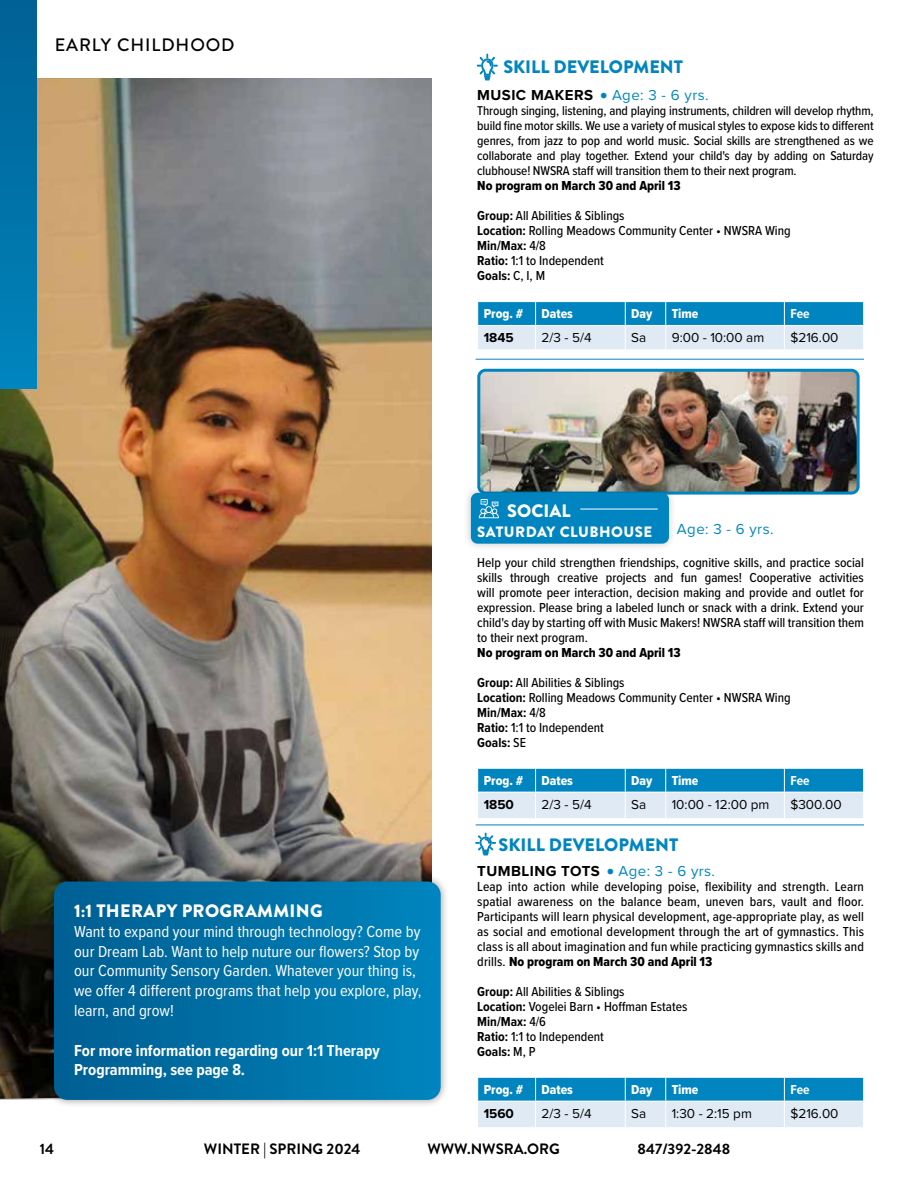
<style>
.page{position:relative;width:918px;height:1188px;background:#fff}
.page>*{position:absolute;margin:0;border:0;box-sizing:border-box;transform-origin:0 0}
.t1{font:900 18px "Brandon Grotesque";color:#0085c0}
.t2{font:900 18px "Brandon Grotesque";letter-spacing:.02em;color:#fff}
.t3{font:500 18px "Brandon Grotesque";letter-spacing:.05em;color:#000}
.t4{font:16.5px/19.8px "Proxima Nova Cond";color:#fff}
.t5{font:700 16.5px/19.8px "Proxima Nova Cond";color:#fff}
.t6{font:700 15px "Proxima Nova";letter-spacing:.03em;color:#000}
.t7{font:700 15px "Brandon Grotesque";color:#000}
.t8{font:900 15px "Brandon Grotesque";letter-spacing:.03em;color:#fff}
.t9{font:15px "Proxima Nova";letter-spacing:.03em;color:#0085c0}
.t10{font:500 13.5px/15px "Proxima Nova Cond";color:#000}
.t11{font:13.5px "Proxima Nova Cond Extrabld";color:#000}
.t12{font:13.5px "Proxima Nova";color:#000}
.t13{font:13.5px "Proxima Nova Cond Extrabld";color:#fff}
.t14{font:700 13.5px "Proxima Nova";color:#000}
.t15{font:700 13.5px "Proxima Nova Cond";color:#fff}
.t16{font:500 13.2px/15px "Proxima Nova Cond";letter-spacing:-.01em;color:#000;text-align:justify}
.s1{font-family:"Lato";font-weight:400;color:#0085c0}
.s2{font-weight:400;color:#0085c0}
.s3{font-weight:700}
.s4{font-family:"Proxima Nova Cond";font-weight:500}
</style>
<div class="page">
<img style="left:0;top:78px;width:432px;height:1021px">
<svg style="left:477px;top:302px;width:387px;height:47px;background:#75badb"></svg>
<svg style="left:477px;top:1077px;width:387px;height:50px;background:#7cbddd"></svg>
<hr style="left:476px;top:359px;width:388px;height:1px;background:#0085c0">
<svg style="left:476px;top:833px;width:20px;height:22px"></svg>
<img style="left:481px;top:373px;width:375px;height:118px">
<div style="left:477px;top:369px;width:383px;height:126px;border:3px solid #0085c0;border-radius:7px"></div>
<div style="left:463px;top:485px;width:214px;height:67px;background:#000;opacity:.21"></div>
<div style="left:471px;top:493px;width:198px;height:51px;background:#0085c0;border-radius:7px"></div>
<svg style="left:477px;top:768px;width:387px;height:50px;background:#7cbddd"></svg>
<svg style="left:479px;top:499px;width:20px;height:19px"></svg>
<hr style="left:580px;top:509px;width:78px;height:1px;background:#fff">
<svg style="left:477px;top:54px;width:20px;height:26px"></svg>
<hr style="left:476px;top:825px;width:388px;height:1px;background:#0085c0">
<div style="left:46px;top:873px;width:403px;height:235px;background:#000;opacity:.39"></div>
<svg style="left:54px;top:882px;width:387px;height:218px;background:#0071a7"></svg>
<div style="left:0;top:0;width:37px;height:388px;background:linear-gradient(to bottom,#006094,#0085bd)"></div>
<h1 class="t3" style="left:55px;top:32px;width:181px">EARLY CHILDHOOD</h1>
<h1 class="t1" style="left:503px;top:54px;width:181px">SKILL DEVELOPMENT</h1>
<p class="t6" style="left:477px;top:84px;width:233px">MUSIC MAKERS <span class="s1">•</span> <span class="s2">Age: 3 - 6 yrs.</span></p>
<p class="t16" style="left:477px;top:103px;width:398px">Through singing, listening, and playing instruments, children will develop rhythm, build fine motor skills. We use a variety of musical styles to expose kids to different genres, from jazz to pop and world music. Social skills are strengthened as we collaborate and play together. Extend your child's day by adding on Saturday clubhouse! NWSRA staff will transition them to their next program.</p>
<p class="t11" style="left:477px;top:176px;width:205px">No program on March 30 and April 13</p>
<p class="t10" style="left:477px;top:208px;width:315px"><span class="s3">Group:</span> All Abilities &amp; Siblings<br><span class="s3">Location:</span> Rolling Meadows Community Center • NWSRA Wing<br><span class="s3">Min/Max:</span> 4/8<br><span class="s3">Ratio:</span> 1:1 to Independent<br><span class="s3">Goals:</span> C, I, M</p>
<p class="t13" style="left:484px;top:304px;width:41px">Prog. #</p>
<p class="t13" style="left:542px;top:304px;width:33px">Dates</p>
<p class="t13" style="left:631px;top:304px;width:23px">Day</p>
<p class="t13" style="left:672px;top:304px;width:28px">Time</p>
<p class="t15" style="left:790px;top:304px;width:21px">Fee</p>
<p class="t14" style="left:484px;top:328px;width:31px">1845</p>
<p class="t12" style="left:542px;top:328px;width:51px">2/3 - 5/4</p>
<p class="t12" style="left:631px;top:328px;width:17px">Sa</p>
<p class="t12" style="left:672px;top:328px;width:94px">9:00 - 10:00 am</p>
<p class="t12" style="left:790px;top:328px;width:50px">$216.00</p>
<h1 class="t2" style="left:74px;top:898px;width:250px">1:1 THERAPY PROGRAMMING</h1>
<p class="t4" style="left:74px;top:921px;width:349px">Want to expand your mind through technology? Come by our Dream Lab. Want to help nuture our flowers? Stop by our Community Sensory Garden. Whatever your thing is, we offer 4 different programs that help you explore, play, learn, and grow!</p>
<p class="t5" style="left:74px;top:1040px;width:307px">For more information regarding our 1:1 Therapy<br>Programming, see page 8.</p>
<h1 class="t2" style="left:507px;top:498px;width:65px">SOCIAL</h1>
<p class="t9" style="left:677px;top:518px;width:98px">Age: 3 - 6 yrs.</p>
<p class="t8" style="left:477px;top:521px;width:176px">SATURDAY CLUBHOUSE</p>
<p class="t10" style="left:477px;top:554px;width:388px;text-align:justify">Help your child strengthen friendships, cognitive skills, and practice social skills through creative projects and fun games! Cooperative activities will promote peer interaction, decision making and provide and outlet for expression. Please bring a labeled lunch or snack with a drink. Extend your child's day by starting off with Music Makers! NWSRA staff will transition them to their next program.</p>
<p class="t11" style="left:477px;top:642px;width:205px">No program on March 30 and April 13</p>
<p class="t10" style="left:477px;top:674px;width:315px"><span class="s3">Group:</span> All Abilities &amp; Siblings<br><span class="s3">Location:</span> Rolling Meadows Community Center • NWSRA Wing<br><span class="s3">Min/Max:</span> 4/8<br><span class="s3">Ratio:</span> 1:1 to Independent<br><span class="s3">Goals:</span> SE</p>
<p class="t13" style="left:484px;top:770px;width:41px">Prog. #</p>
<p class="t13" style="left:542px;top:770px;width:33px">Dates</p>
<p class="t13" style="left:631px;top:770px;width:23px">Day</p>
<p class="t13" style="left:672px;top:770px;width:28px">Time</p>
<p class="t15" style="left:790px;top:770px;width:21px">Fee</p>
<p class="t14" style="left:484px;top:794px;width:32px">1850</p>
<p class="t12" style="left:542px;top:794px;width:51px">2/3 - 5/4</p>
<p class="t12" style="left:631px;top:794px;width:17px">Sa</p>
<p class="t12" style="left:672px;top:794px;width:99px">10:00 - 12:00 pm</p>
<p class="t12" style="left:790px;top:794px;width:53px">$300.00</p>
<h1 class="t1" style="left:499px;top:832px;width:181px">SKILL DEVELOPMENT</h1>
<p class="t6" style="left:477px;top:860px;width:239px">TUMBLING TOTS <span class="s1">•</span> <span class="s2">Age: 3 - 6 yrs.</span></p>
<p class="t10" style="left:477px;top:878px;width:388px;text-align:justify">Leap into action while developing poise, flexibility and strength. Learn spatial awareness on the balance beam, uneven bars, vault and floor.<br>Participants will learn physical development, age-appropriate play, as well as social and emotional development through the art of gymnastics. This class is all about imagination and fun while practicing gymnastics skills and</p>
<p class="t11" style="left:477px;top:951px;width:237px"><span class="s4">drills.</span> No program on March 30 and April 13</p>
<p class="t10" style="left:477px;top:983px;width:212px"><span class="s3">Group:</span> All Abilities &amp; Siblings<br><span class="s3">Location:</span> Vogelei Barn • Hoffman Estates<br><span class="s3">Min/Max:</span> 4/6<br><span class="s3">Ratio:</span> 1:1 to Independent<br><span class="s3">Goals:</span> M, P</p>
<p class="t13" style="left:484px;top:1080px;width:41px">Prog. #</p>
<p class="t13" style="left:542px;top:1080px;width:33px">Dates</p>
<p class="t13" style="left:631px;top:1080px;width:23px">Day</p>
<p class="t13" style="left:672px;top:1080px;width:28px">Time</p>
<p class="t15" style="left:790px;top:1080px;width:21px">Fee</p>
<p class="t14" style="left:484px;top:1103px;width:32px">1560</p>
<p class="t12" style="left:542px;top:1103px;width:51px">2/3 - 5/4</p>
<p class="t12" style="left:631px;top:1103px;width:17px">Sa</p>
<p class="t12" style="left:672px;top:1103px;width:82px">1:30 - 2:15 pm</p>
<p class="t12" style="left:790px;top:1103px;width:50px">$216.00</p>
<p class="t7" style="left:40px;top:1139px;width:16px">14</p>
<p class="t7" style="left:204px;top:1139px;width:158px">WINTER | SPRING 2024</p>
<p class="t7" style="left:427px;top:1139px;width:134px">WWW.NWSRA.ORG</p>
<p class="t7" style="left:638px;top:1139px;width:94px">847/392-2848</p>
</div>
